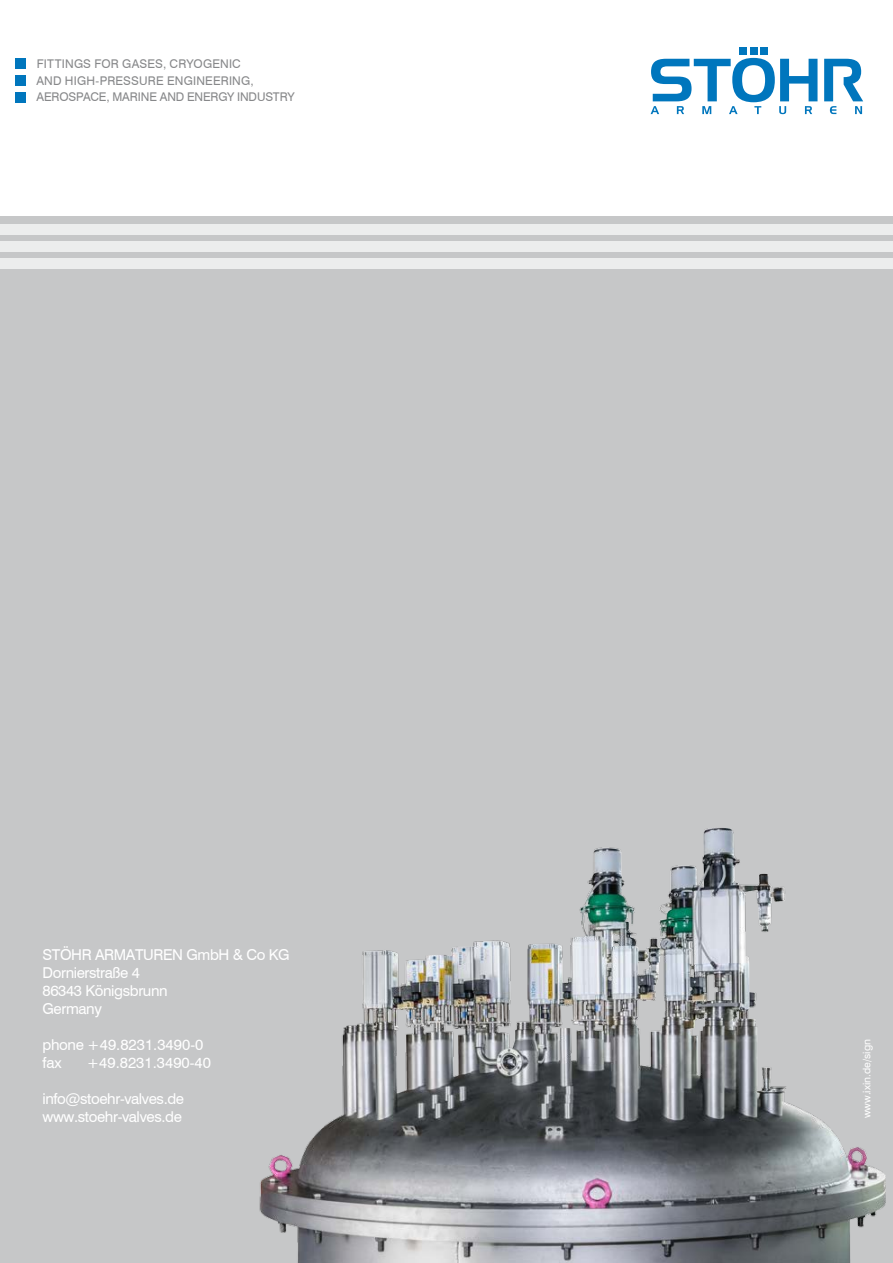
<style>
.page{position:relative;width:893px;height:1263px;background:#fff}
.page>*{position:absolute;margin:0;border:0;box-sizing:border-box;transform-origin:0 0}
.t1{font:15px/18px "Swiss 721 BT";letter-spacing:-.025em;color:#fff}
.t2{font:15px/18px "Swiss 721 BT";color:#fff}
.t3{font:12px/16.5px "Swiss 721 BT";letter-spacing:.01em;color:#87888a}
.t4{font:10.5px "Swiss 721 BT";color:#fff}
</style>
<div class="page">
<div style="left:0;top:217px;width:893px;height:1046px;background:#c6c7c8"></div>
<img style="left:259px;top:828px;width:627px;height:435px">
<div style="left:15px;top:59px;width:11px;height:10px;background:#0076bd"></div>
<div style="left:15px;top:76px;width:11px;height:10px;background:#0076bd"></div>
<div style="left:15px;top:93px;width:11px;height:10px;background:#0076bd"></div>
<div style="left:0;top:224px;width:893px;height:10px;background:#eceded"></div>
<div style="left:0;top:241px;width:893px;height:10px;background:#eceded"></div>
<div style="left:0;top:258px;width:893px;height:10px;background:#eceded"></div>
<div style="left:750px;top:47px;width:7px;height:7px;background:#0076bd"></div>
<div style="left:740px;top:47px;width:7px;height:7px;background:#0076bd"></div>
<div style="left:760px;top:47px;width:7px;height:7px;background:#0076bd"></div>
<svg style="left:651px;top:58px;width:212px;height:56px"></svg>
<p class="t3" style="left:36px;top:55px;width:260px">FITTINGS FOR GASES, CRYOGENIC<br>AND HIGH-PRESSURE ENGINEERING,<br>AEROSPACE, MARINE AND ENERGY INDUSTRY</p>
<p class="t1" style="left:43px;top:945px;width:248px">STÖHR ARMATUREN GmbH &amp; Co KG<br>Dornierstraße 4<br>86343 Königsbrunn<br>Germany</p>
<p class="t2" style="left:43px;top:1035px;width:162px">phone +49.8231.3490-0 fax</p>
<p class="t2" style="left:87px;top:1053px;width:126px">+49.8231.3490-40</p>
<p class="t1" style="left:43px;top:1089px;width:143px">info@stoehr-valves.de www.stoehr-valves.de</p>
<p class="t4" style="left:860px;top:1118px;width:81px;rotate:-90deg">www.ixin.de/sign</p>
</div>
